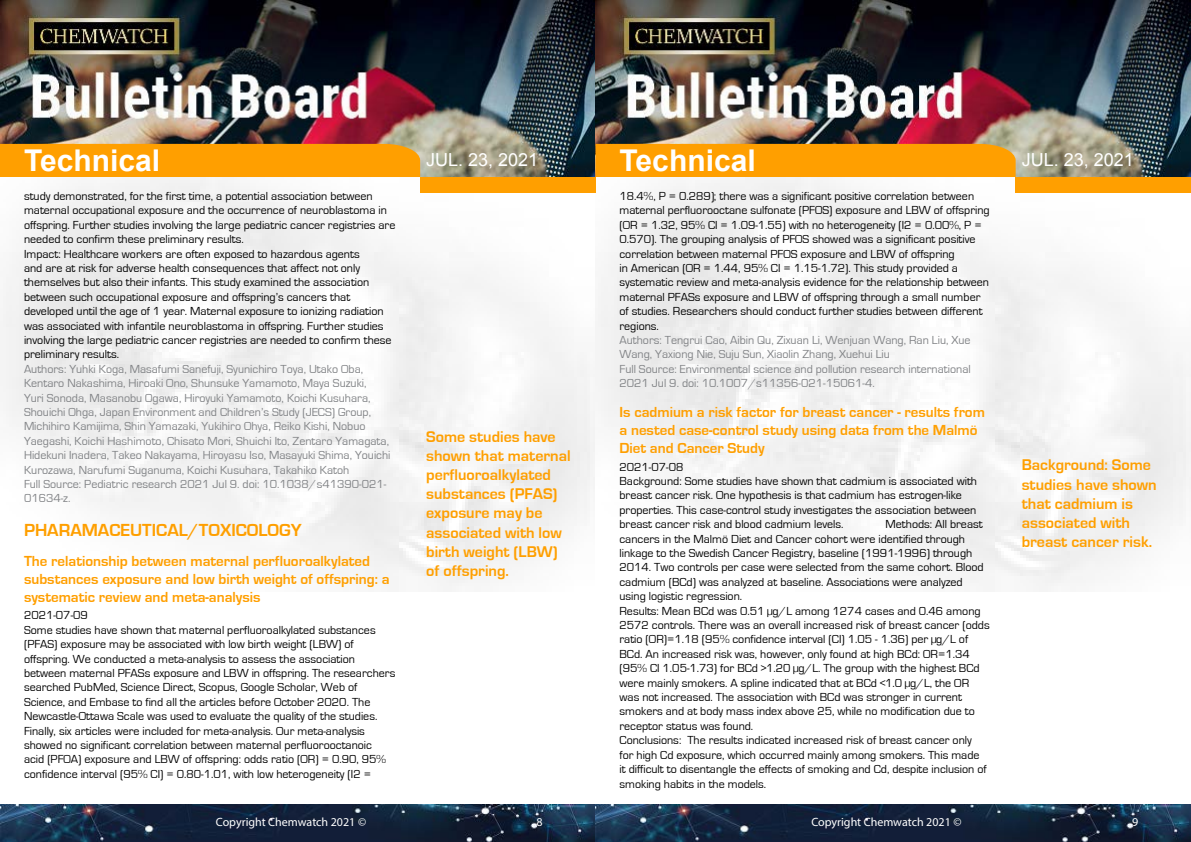
<style>
.page{position:relative;width:1191px;height:842px;background:#fff}
.page>*{position:absolute;margin:0;border:0;box-sizing:border-box;transform-origin:0 0}
.t1{font:700 30px "Arial";color:#fff}
.t2{font:700 18px "Eurostile";color:#ff9f00}
.t3{font:18px "Arial";color:#fff}
.t4{font:700 16px/19.2px "Eurostile";color:#ff9f00}
.t5{font:700 15px/18px "Eurostile";color:#ff9f00}
.t6{font:12px/14.4px "Eurostile";color:#000}
.t7{font:12px/14.4px "Eurostile";color:#808285}
.t8{font:12px "Myriad Pro";color:#fff}
</style>
<div class="page">
<img style="left:0;top:0;width:1191px;height:592px">
<div style="left:420px;top:177px;width:175px;height:15px;background:#ff9f00"></div>
<div style="left:1015px;top:177px;width:176px;height:15px;background:#ff9f00"></div>
<div style="left:0;top:144px;width:420px;height:33px;background:#ff9f00"></div>
<div style="left:595px;top:144px;width:420px;height:33px;background:#ff9f00"></div>
<img style="left:0;top:804px;width:1191px;height:38px">
<h1 class="t1" style="left:24px;top:141px;width:138px">Technical</h1>
<h1 class="t1" style="left:619px;top:141px;width:138px">Technical</h1>
<p class="t6" style="left:24px;top:189px;width:373px">study demonstrated, for the first time, a potential association between maternal occupational exposure and the occurrence of neuroblastoma in offspring. Further studies involving the large pediatric cancer registries are needed to confirm these preliminary results.<br>Impact: Healthcare workers are often exposed to hazardous agents<br>and are at risk for adverse health consequences that affect not only themselves but also their infants. This study examined the association between such occupational exposure and offspring’s cancers that developed until the age of 1 year. Maternal exposure to ionizing radiation was associated with infantile neuroblastoma in offspring. Further studies involving the large pediatric cancer registries are needed to confirm these preliminary results.</p>
<p class="t7" style="left:24px;top:362px;width:368px">Authors: Yuhki Koga, Masafumi Sanefuji, Syunichiro Toya, Utako Oba, Kentaro Nakashima, Hiroaki Ono, Shunsuke Yamamoto, Maya Suzuki,<br>Yuri Sonoda, Masanobu Ogawa, Hiroyuki Yamamoto, Koichi Kusuhara, Shouichi Ohga, Japan Environment and Children’s Study (JECS) Group, Michihiro Kamijima, Shin Yamazaki, Yukihiro Ohya, Reiko Kishi, Nobuo Yaegashi, Koichi Hashimoto, Chisato Mori, Shuichi Ito, Zentaro Yamagata, Hidekuni Inadera, Takeo Nakayama, Hiroyasu Iso, Masayuki Shima, Youichi Kurozawa, Narufumi Suganuma, Koichi Kusuhara, Takahiko Katoh<br>Full Source: Pediatric research 2021 Jul 9. doi: 10.1038/s41390-021- 01634-z.</p>
<h2 class="t2" style="left:24px;top:520px;width:279px">PHARAMACEUTICAL/TOXICOLOGY</h2>
<p class="t5" style="left:24px;top:552px;width:367px">The relationship between maternal perfluoroalkylated substances exposure and low birth weight of offspring: a systematic review and meta-analysis</p>
<p class="t6" style="left:24px;top:608px;width:373px">2021-07-09<br>Some studies have shown that maternal perfluoroalkylated substances (PFAS) exposure may be associated with low birth weight (LBW) of offspring. We conducted a meta-analysis to assess the association between maternal PFASs exposure and LBW in offspring. The researchers searched PubMed, Science Direct, Scopus, Google Scholar, Web of Science, and Embase to find all the articles before October 2020. The Newcastle-Ottawa Scale was used to evaluate the quality of the studies.<br>Finally, six articles were included for meta-analysis. Our meta-analysis showed no significant correlation between maternal perfluorooctanoic acid (PFOA) exposure and LBW of offspring: odds ratio (OR) = 0.90, 95% confidence interval (95% CI) = 0.80-1.01, with low heterogeneity (I2 =</p>
<h2 class="t3" style="left:426px;top:148px;width:114px">Jul. 23, 2021</h2>
<h2 class="t3" style="left:1021px;top:148px;width:114px">Jul. 23, 2021</h2>
<p class="t6" style="left:619px;top:189px;width:372px">18.4%, P = 0.289); there was a significant positive correlation between maternal perfluorooctane sulfonate (PFOS) exposure and LBW of offspring (OR = 1.32, 95% CI = 1.09-1.55) with no heterogeneity (I2 = 0.00%, P = 0.570). The grouping analysis of PFOS showed was a significant positive correlation between maternal PFOS exposure and LBW of offspring<br>in American (OR = 1.44, 95% CI = 1.15-1.72). This study provided a systematic review and meta-analysis evidence for the relationship between maternal PFASs exposure and LBW of offspring through a small number of studies. Researchers should conduct further studies between different regions.</p>
<p class="t7" style="left:619px;top:333px;width:353px">Authors: Tengrui Cao, Aibin Qu, Zixuan Li, Wenjuan Wang, Ran Liu, Xue Wang, Yaxiong Nie, Suju Sun, Xiaolin Zhang, Xuehui Liu<br>Full Source: Environmental science and pollution research international 2021 Jul 9. doi: 10.1007/s11356-021-15061-4.</p>
<p class="t5" style="left:619px;top:404px;width:367px">Is cadmium a risk factor for breast cancer - results from a nested case-control study using data from the Malmö<br>Diet and Cancer Study</p>
<p class="t6" style="left:619px;top:460px;width:359px">2021-07-08<br>Background: Some studies have shown that cadmium is associated with breast cancer risk. One hypothesis is that cadmium has estrogen-like properties. This case-control study investigates the association between breast cancer risk and blood cadmium levels.</p>
<h3 class="t4" style="left:426px;top:427px;width:146px">Some studies have shown that maternal perfluoroalkylated substances (PFAS) exposure may be associated with low birth weight (LBW) of offspring.</h3>
<h3 class="t4" style="left:1021px;top:456px;width:136px">Background: Some studies have shown that cadmium is associated with breast cancer risk.</h3>
<p class="t6" style="left:619px;top:517px;width:372px;text-indent:266px">Methods: All breast cancers in the Malmö Diet and Cancer cohort were identified through linkage to the Swedish Cancer Registry, baseline (1991-1996) through 2014. Two controls per case were selected from the same cohort. Blood cadmium (BCd) was analyzed at baseline. Associations were analyzed using logistic regression.<br>Results: Mean BCd was 0.51 μg/L among 1274 cases and 0.46 among 2572 controls. There was an overall increased risk of breast cancer (odds ratio (OR)=1.18 (95% confidence interval (CI) 1.05 - 1.36) per μg/L of BCd. An increased risk was, however, only found at high BCd: OR=1.34 (95% CI 1.05-1.73) for BCd &gt;1.20 μg/L. The group with the highest BCd were mainly smokers. A spline indicated that at BCd &lt;1.0 μg/L, the OR was not increased. The association with BCd was stronger in current smokers and at body mass index above 25, while no modification due to receptor status was found.<br>Conclusions: The results indicated increased risk of breast cancer only<br>for high Cd exposure, which occurred mainly among smokers. This made<br>it difficult to disentangle the effects of smoking and Cd, despite inclusion of smoking habits in the models.</p>
<p class="t8" style="left:216px;top:815px;width:152px">Copyright Chemwatch 2021 ©</p>
<p class="t8" style="left:536px;top:815px;width:8px">8</p>
<p class="t8" style="left:811px;top:815px;width:152px">Copyright Chemwatch 2021 ©</p>
<p class="t8" style="left:1132px;top:815px;width:8px">9</p>
</div>
